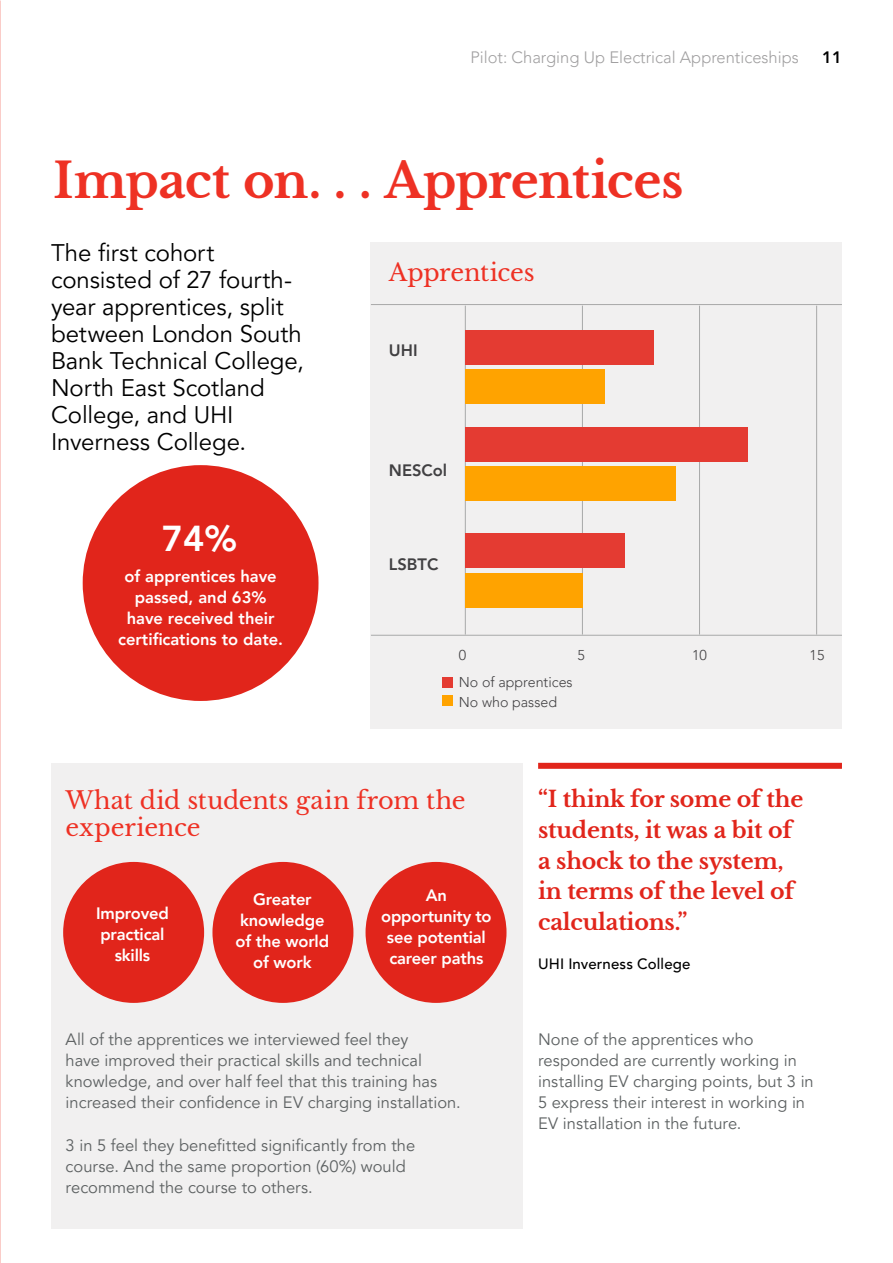
<style>
.page{position:relative;width:893px;height:1263px;background:#fff}
.page>*{position:absolute;margin:0;border:0;box-sizing:border-box;transform-origin:0 0}
.t1{font:700 48px "Libre Baskerville";letter-spacing:-.015em;color:#ee3124}
.Sidebar_Stat_Body_Avenir_Light{font:800 36px "Avenir LT Pro";color:#fff}
.Intro_text{font:24px/27px "Avenir LT Pro";letter-spacing:-.005em;color:#000}
.t2{font:24px/27px "Libre Baskerville";letter-spacing:-.005em;color:#ee3124}
.Large_Pull_quote_Baskerville_Bold_Black{font:700 22.2px/30.8px "Libre Baskerville";letter-spacing:-.01em;color:#e1251b}
.Body_Text{font:16.5px/21px "Avenir LT Pro";color:#5d6162}
.H1_Headline_Baskerville_Heavy_Colour{font:800 16.5px/21px "Avenir LT Pro";letter-spacing:-.01em;color:#fff;text-align:center}
.t3{font:300 16.5px "Avenir LT Pro";color:#a09fa0}
.H4_Large_Crosshead_Avenir_Book_Black{font:800 16.5px "Avenir LT Pro";color:#414042}
.t4{font:800 16.5px "Avenir LT Pro";color:#000}
.t5{font:500 15px "Avenir LT Pro";letter-spacing:.01em;color:#000}
.Body_Copy_Avenir_Light_No_indent{font:300 14.25px/19.5px "Avenir LT Pro";color:#414042}
</style>
<div class="page">
<div style="left:51px;top:763px;width:471px;height:466px;background:#f1f0f0"></div>
<div style="left:63px;top:862px;width:141px;height:141px;background:#e1251b;border-radius:50%"></div>
<div style="left:212px;top:862px;width:141px;height:141px;background:#e1251b;border-radius:50%"></div>
<div style="left:366px;top:862px;width:140px;height:141px;background:#e1251b;border-radius:50%"></div>
<div style="left:371px;top:243px;width:471px;height:486px;background:#f1f0f0"></div>
<hr style="left:582px;top:306px;width:1px;height:329px;background:#a8a9a9">
<hr style="left:465px;top:306px;width:1px;height:329px;background:#a8a9a9">
<hr style="left:699px;top:306px;width:1px;height:329px;background:#a8a9a9">
<hr style="left:816px;top:306px;width:1px;height:329px;background:#a8a9a9">
<div style="left:465px;top:369px;width:140px;height:35px;background:#ffa300"></div>
<div style="left:465px;top:330px;width:188px;height:35px;background:#e43b32"></div>
<div style="left:465px;top:466px;width:211px;height:35px;background:#ffa300"></div>
<div style="left:465px;top:427px;width:283px;height:35px;background:#e43b32"></div>
<hr style="left:371px;top:304px;width:471px;height:1px;background:#a8a9a9">
<hr style="left:371px;top:635px;width:471px;height:1px;background:#a8a9a9">
<div style="left:83px;top:465px;width:235px;height:236px;background:#e1251b;border-radius:50%"></div>
<div style="left:538px;top:763px;width:304px;height:6px;background:#e1251b"></div>
<div style="left:442px;top:677px;width:10px;height:11px;background:#e43b32"></div>
<div style="left:442px;top:696px;width:10px;height:10px;background:#ffa300"></div>
<div style="left:465px;top:573px;width:118px;height:35px;background:#ffa300"></div>
<div style="left:465px;top:533px;width:160px;height:35px;background:#e43b32"></div>
<p class="t3" style="left:470px;top:47px;width:330px">Pilot: Charging Up Electrical Apprenticeships</p>
<p class="t4" style="left:822px;top:47px;width:21px">11</p>
<h1 class="t1" style="left:53px;top:152px;width:632px">Impact on. . . Apprentices</h1>
<p class="Intro_text" style="left:51px;top:240px;width:254px">The first cohort consisted of 27 fourth&shy;year apprentices, split between London South<br>Bank Technical College,<br>North East Scotland<br>College, and UHI<br>Inverness College.</p>
<h3 class="t2" style="left:389px;top:259px;width:147px">Apprentices</h3>
<p class="H4_Large_Crosshead_Avenir_Book_Black" style="left:389px;top:340px;width:30px">UHI</p>
<p class="Sidebar_Stat_Body_Avenir_Light" style="left:162px;top:517px;width:77px">74%</p>
<p class="H1_Headline_Baskerville_Heavy_Colour" style="left:118px;top:566px;width:167px">of apprentices have passed, and 63% have received their certifications to date.</p>
<p class="H4_Large_Crosshead_Avenir_Book_Black" style="left:389px;top:460px;width:60px">NESCol</p>
<p class="H4_Large_Crosshead_Avenir_Book_Black" style="left:389px;top:555px;width:51px">LSBTC</p>
<p class="Body_Copy_Avenir_Light_No_indent" style="left:459px;top:645px;width:9px">0</p>
<p class="Body_Copy_Avenir_Light_No_indent" style="left:577px;top:645px;width:9px">5</p>
<p class="Body_Copy_Avenir_Light_No_indent" style="left:692px;top:645px;width:16px">10</p>
<p class="Body_Copy_Avenir_Light_No_indent" style="left:810px;top:645px;width:16px">15</p>
<p class="Body_Copy_Avenir_Light_No_indent" style="left:459px;top:672px;width:115px">No of apprentices<br>No who passed</p>
<h3 class="t2" style="left:66px;top:786px;width:401px">What did students gain from the experience</h3>
<p class="H1_Headline_Baskerville_Heavy_Colour" style="left:96px;top:903px;width:74px">Improved practical skills</p>
<p class="H1_Headline_Baskerville_Heavy_Colour" style="left:236px;top:889px;width:95px">Greater knowledge of the world of work</p>
<p class="H1_Headline_Baskerville_Heavy_Colour" style="left:381px;top:885px;width:112px">An opportunity to see potential career paths</p>
<p class="Body_Text" style="left:66px;top:1029px;width:397px">All of the apprentices we interviewed feel they<br>have improved their practical skills and technical knowledge, and over half feel that this training has increased their confidence in EV charging installation.</p>
<p class="Body_Text" style="left:66px;top:1135px;width:351px">3 in 5 feel they benefitted significantly from the course. And the same proportion (60%) would recommend the course to others.</p>
<p class="Large_Pull_quote_Baskerville_Bold_Black" style="left:538px;top:784px;width:267px">“I think for some of the students, it was a bit of a shock to the system, in terms of the level of calculations.”</p>
<p class="t5" style="left:538px;top:955px;width:154px">UHI Inverness College</p>
<p class="Body_Text" style="left:538px;top:1029px;width:277px">None of the apprentices who responded are currently working in installing EV charging points, but 3 in 5 express their interest in working in EV installation in the future.</p>
</div>
